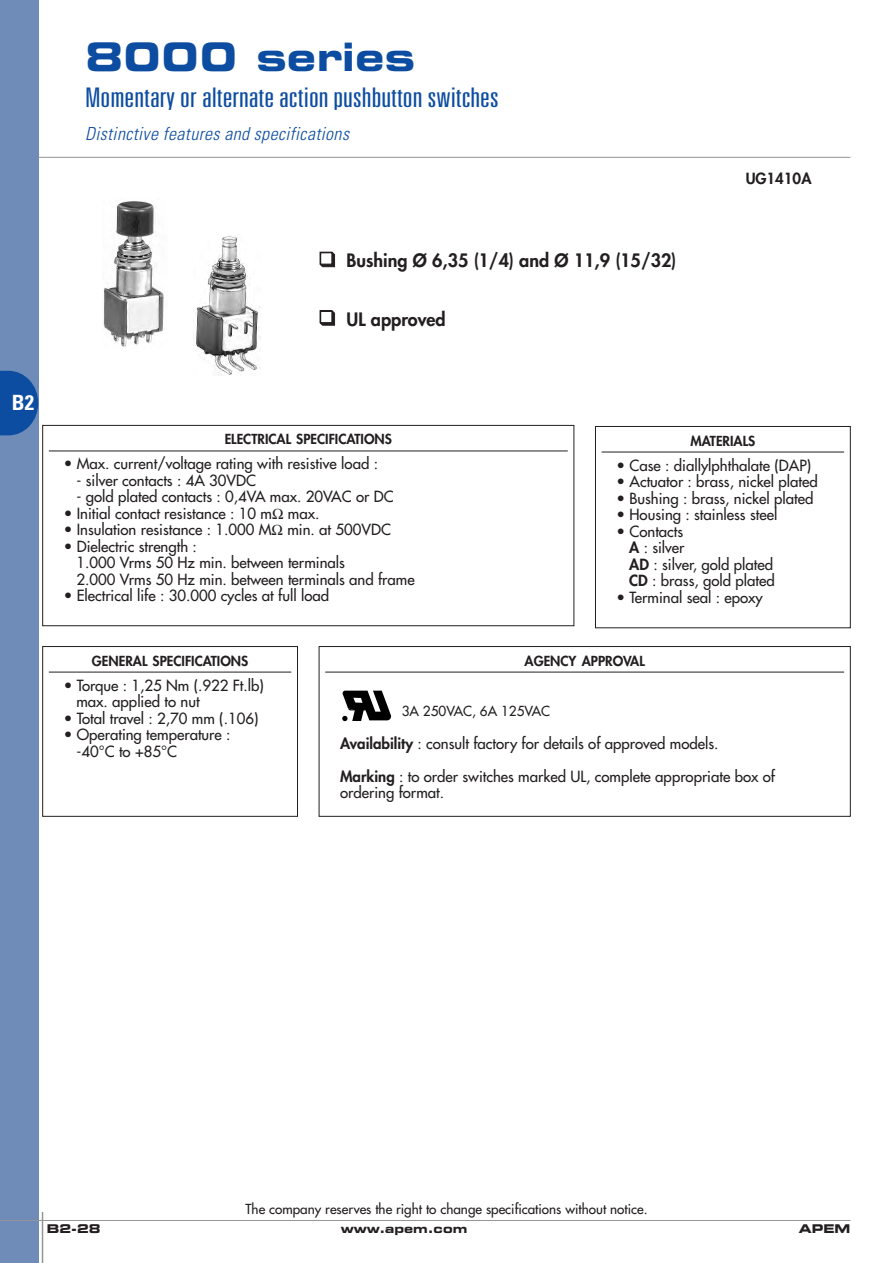
<style>
.page{position:relative;width:893px;height:1263px;background:#fff}
.page>*{position:absolute;margin:0;border:0;box-sizing:border-box;transform-origin:0 0}
.t1{font:700 expanded 39px "Square 721 BT";color:#0d4da1}
.t2{font:300 ultra-condensed 27px "Univers";color:#0d4da1;scale:1.3 1}
.t3{font:700 condensed 21px "Univers";color:#fff}
.t4{font:800 18px "Futura";color:#231f20}
.t5{font:italic 300 condensed 18px "Univers";letter-spacing:.02em;color:#0d4da1}
.t6{font:15px/16.5px "Futura";color:#231f20}
.t7{font:800 15px "Futura";color:#231f20}
.t8{font:13.5px "Futura";color:#231f20}
.t9{font:800 13.5px "Futura";color:#231f20}
.t10{font:700 expanded 12px "Square 721 BT";color:#231f20}
.s1{font-weight:800}
</style>
<div class="page">
<div style="left:0;top:0;width:38px;height:1263px;background:#6f8cb8"></div>
<hr style="left:0;top:1220px;width:850px;height:1px;background:#939598">
<hr style="left:42px;top:1212px;width:1px;height:51px;background:#939598">
<hr style="left:38px;top:157px;width:812px;height:1px;background:#939598">
<svg style="left:0;top:371px;width:38px;height:64px;background:#1c56a4"></svg>
<div style="left:595px;top:426px;width:255px;height:202px;border:1px solid #231f20"></div>
<hr style="left:602px;top:452px;width:242px;height:1px;background:#231f20">
<div style="left:319px;top:646px;width:531px;height:170px;border:1px solid #231f20"></div>
<hr style="left:325px;top:672px;width:519px;height:1px;background:#231f20">
<div style="left:43px;top:425px;width:531px;height:201px;border:1px solid #231f20"></div>
<hr style="left:49px;top:451px;width:519px;height:1px;background:#231f20">
<div style="left:43px;top:646px;width:255px;height:170px;border:1px solid #231f20"></div>
<hr style="left:49px;top:672px;width:242px;height:1px;background:#231f20">
<svg style="left:342px;top:691px;width:49px;height:30px"></svg>
<img style="left:103px;top:201px;width:61px;height:146px">
<img style="left:195px;top:236px;width:65px;height:139px">
<h3 class="t3" style="left:12px;top:395px;width:24px">B2</h3>
<h1 class="t1" style="left:85px;top:43px;width:331px">8000 series</h1>
<h2 class="t2" style="left:85px;top:87px;width:320px">Momentary or alternate action pushbutton switches</h2>
<p class="t5" style="left:85px;top:127px;width:265px">Distinctive features and specifications</p>
<p class="t4" style="left:319px;top:252px;width:359px">❑ Bushing Ø 6,35 (1/4) and Ø 11,9 (15/32)</p>
<p class="t4" style="left:319px;top:310px;width:128px">❑ UL approved</p>
<p class="t7" style="left:746px;top:172px;width:67px">UG1410A</p>
<p class="t9" style="left:225px;top:433px;width:169px">ELECTRICAL SPECIFICATIONS</p>
<p class="t6" style="left:64px;top:457px;width:316px">• Max. current/voltage rating with resistive load :</p>
<p class="t6" style="left:76px;top:473px;width:181px">- silver contacts : 4A 30VDC</p>
<p class="t6" style="left:76px;top:490px;width:319px">- gold plated contacts : 0,4VA max. 20VAC or DC</p>
<p class="t6" style="left:64px;top:506px;width:257px">• Initial contact resistance : 10 m max.</p>
<p class="t6" style="left:64px;top:523px;width:329px">• Insulation resistance : 1.000 M min. at 500VDC</p>
<p class="t6" style="left:76px;top:539px;width:340px;text-indent:-13px">• Dielectric strength :<br>1.000 Vrms 50 Hz min. between terminals<br>2.000 Vrms 50 Hz min. between terminals and frame</p>
<p class="t6" style="left:64px;top:589px;width:267px">• Electrical life : 30.000 cycles at full load</p>
<p class="t9" style="left:691px;top:434px;width:66px">MATERIALS</p>
<p class="t6" style="left:616px;top:458px;width:196px">• Case : diallylphthalate (DAP)</p>
<p class="t6" style="left:616px;top:474px;width:203px">• Actuator : brass, nickel plated</p>
<p class="t6" style="left:616px;top:491px;width:198px">• Bushing : brass, nickel plated</p>
<p class="t6" style="left:616px;top:507px;width:162px">• Housing : stainless steel</p>
<p class="t6" style="left:629px;top:524px;width:147px;text-indent:-13px">• Contacts<br><span class="s1">A</span> : silver<br><span class="s1">AD</span> : silver, gold plated<br><span class="s1">CD</span> : brass, gold plated</p>
<p class="t6" style="left:616px;top:590px;width:148px">• Terminal seal : epoxy</p>
<p class="t9" style="left:92px;top:654px;width:158px">GENERAL SPECIFICATIONS</p>
<p class="t6" style="left:76px;top:678px;width:189px;text-indent:-13px">• Torque : 1,25 Nm (.922 Ft.lb) max. applied to nut</p>
<p class="t6" style="left:64px;top:711px;width:196px">• Total travel : 2,70 mm (.106)</p>
<p class="t6" style="left:76px;top:727px;width:156px;text-indent:-13px">• Operating temperature : -40°C to +85°C</p>
<p class="t9" style="left:525px;top:654px;width:122px">AGENCY APPROVAL</p>
<p class="t8" style="left:402px;top:704px;width:150px">3A 250VAC, 6A 125VAC</p>
<p class="t6" style="left:340px;top:736px;width:380px"><span class="s1">Availability</span> : consult factory for details of approved models.</p>
<p class="t6" style="left:340px;top:769px;width:436px"><span class="s1">Marking</span> : to order switches marked UL, complete appropriate box of ordering format.</p>
<p class="t8" style="left:245px;top:1202px;width:404px">The company reserves the right to change specifications without notice.</p>
<p class="t10" style="left:47px;top:1225px;width:55px">B2-28</p>
<p class="t10" style="left:341px;top:1225px;width:128px">www.apem.com</p>
<p class="t10" style="left:799px;top:1225px;width:53px">APEM</p>
</div>
